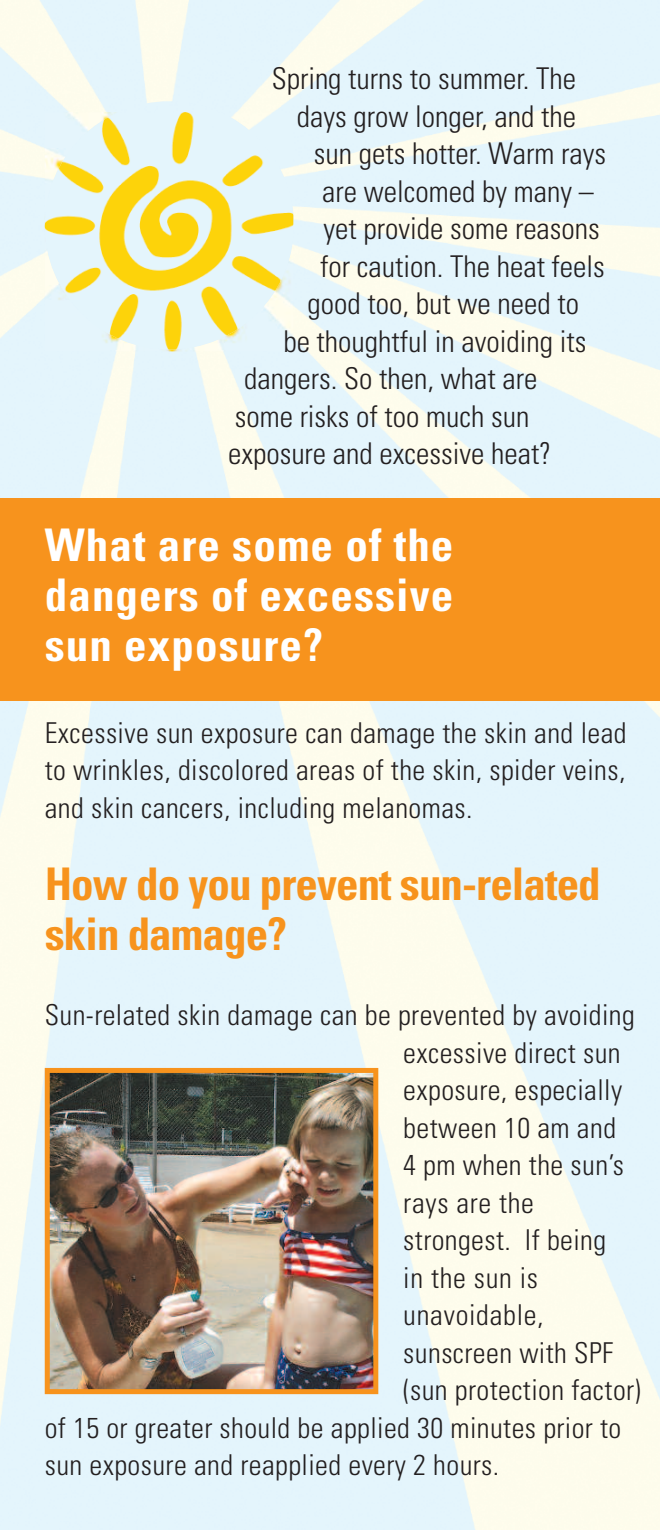
<style>
.page{position:relative;width:660px;height:1530px;background:#fff}
.page>*{position:absolute;margin:0;border:0;box-sizing:border-box;transform-origin:0 0}
.t1{font:700 condensed 45px/50px "Univers";letter-spacing:.025em;color:#fff;text-align:justify}
.t2{font:700 condensed 45px/50px "Univers";letter-spacing:-.02em;color:#f7931d}
.t3{font:300 condensed 30px "Univers";color:#231f20}
.t4{font:300 condensed 28.75px/37.5px "Univers";letter-spacing:.015em;color:#231f20;text-align:justify}
</style>
<div class="page">
<img style="left:0;top:0;width:660px;height:1530px">
<div style="left:0;top:498px;width:660px;height:202px;background:#f7931d"></div>
<img style="left:51px;top:1074px;width:321px;height:314px">
<div style="left:45px;top:1068px;width:333px;height:326px;border:5px solid #f7931d"></div>
<img style="left:45px;top:112px;width:248px;height:237px">
<p class="t3" style="left:272px;top:67px;width:306px">Spring turns to summer. The</p>
<p class="t3" style="left:297px;top:105px;width:281px">days grow longer, and the</p>
<p class="t3" style="left:314px;top:142px;width:294px">sun gets hotter. Warm rays</p>
<p class="t3" style="left:322px;top:180px;width:273px">are welcomed by many –</p>
<p class="t3" style="left:323px;top:217px;width:278px">yet provide some reasons</p>
<p class="t3" style="left:320px;top:255px;width:286px">for caution. The heat feels</p>
<p class="t3" style="left:308px;top:292px;width:273px">good too, but we need to</p>
<p class="t3" style="left:283px;top:330px;width:305px">be thoughtful in avoiding its</p>
<p class="t3" style="left:244px;top:367px;width:295px">dangers. So then, what are</p>
<p class="t3" style="left:235px;top:405px;width:296px">some risks of too much sun</p>
<p class="t3" style="left:228px;top:442px;width:325px">exposure and excessive heat?</p>
<h1 class="t1" style="left:45px;top:524px;width:410px">What are some of the dangers of excessive sun exposure?</h1>
<p class="t4" style="left:45px;top:716px;width:583px">Excessive sun exposure can damage the skin and lead to wrinkles, discolored areas of the skin, spider veins, and skin cancers, including melanomas.</p>
<h1 class="t2" style="left:45px;top:863px;width:557px">How do you prevent sun-related skin damage?</h1>
<p class="t4" style="left:45px;top:999px;width:592px">Sun-related skin damage can be prevented by avoiding</p>
<p class="t4" style="left:403px;top:1036px;width:219px">excessive direct sun</p>
<p class="t4" style="left:403px;top:1074px;width:220px">exposure, especially</p>
<p class="t4" style="left:403px;top:1111px;width:214px">between 10 am and</p>
<p class="t4" style="left:403px;top:1149px;width:222px">4 pm when the sun’s</p>
<p class="t4" style="left:403px;top:1186px;width:132px">rays are the</p>
<p class="t4" style="left:403px;top:1224px;width:204px">strongest. If being</p>
<p class="t4" style="left:403px;top:1261px;width:136px">in the sun is</p>
<p class="t4" style="left:403px;top:1299px;width:142px">unavoidable,</p>
<p class="t4" style="left:403px;top:1336px;width:212px">sunscreen with SPF</p>
<p class="t4" style="left:403px;top:1374px;width:239px">(sun protection factor)</p>
<p class="t4" style="left:45px;top:1411px;width:578px">of 15 or greater should be applied 30 minutes prior to</p>
<p class="t4" style="left:45px;top:1449px;width:456px">sun exposure and reapplied every 2 hours.</p>
</div>
